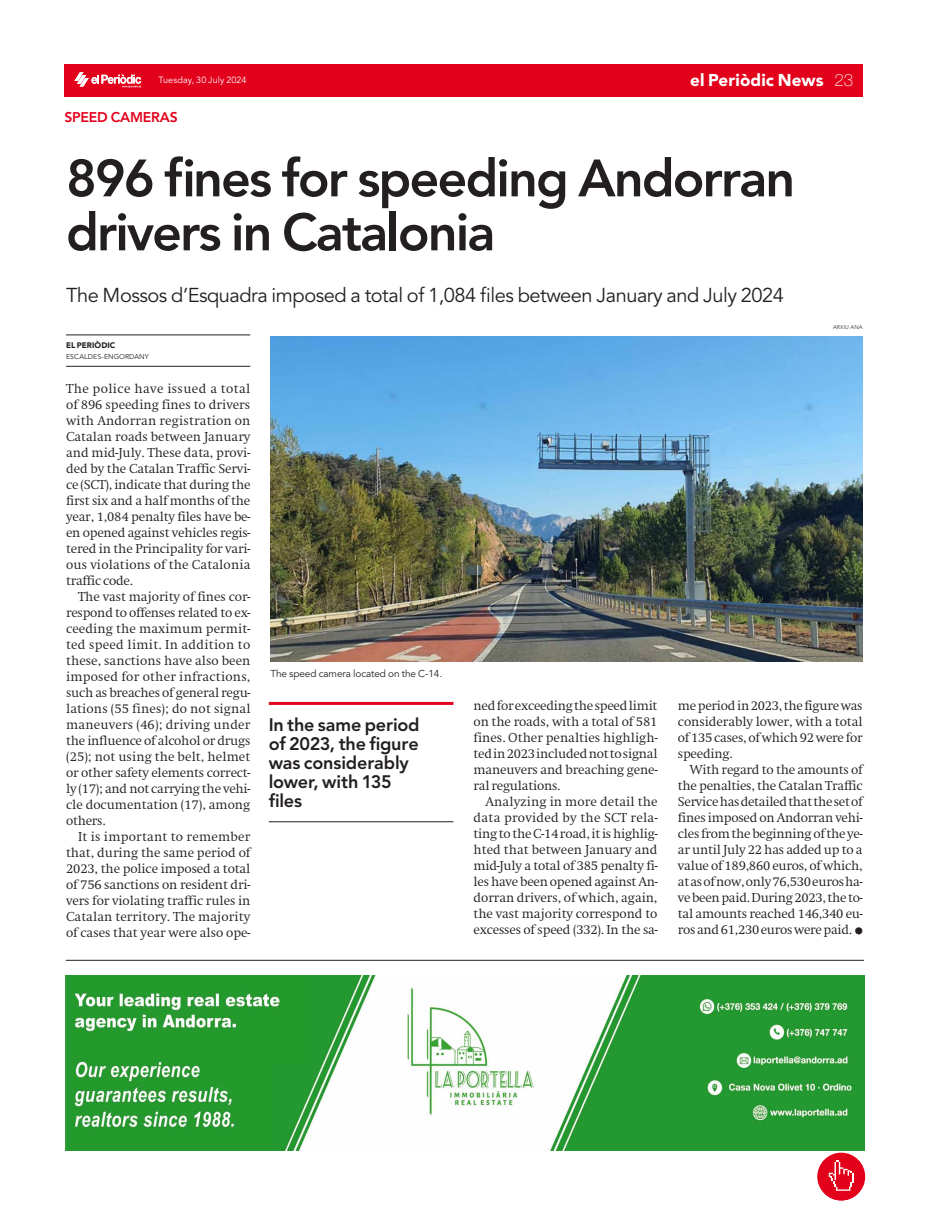
<style>
.page{position:relative;width:927px;height:1220px;background:#fff}
.page>*{position:absolute;margin:0;border:0;box-sizing:border-box;transform-origin:0 0}
.t1{font:800 52px/54px "Avenir LT Std";letter-spacing:-.035em;color:#231f20}
.t2{font:20px "Avenir LT Std";letter-spacing:-.025em;color:#231f20}
.t3{font:800 18px/19px "Avenir LT Std";letter-spacing:-.01em;color:#231f20}
.t4{font:900 17px "Avenir LT Std";letter-spacing:.005em;color:#fff}
.t5{font:800 14px "Avenir LT Std";letter-spacing:-.015em;color:#e2001a}
.t6{font:300 12.5px/16px "Swift ND Std";letter-spacing:-.015em;color:#231f20;text-align:justify}
.t7{font:10px "Avenir LT Std";color:#231f20}
.t8{font:9px "Avenir LT Std";letter-spacing:.01em;color:#fff}
.t9{font:900 8px "Avenir LT Std";letter-spacing:.005em;color:#231f20}
.t10{font:7px "Avenir LT Std";letter-spacing:.01em;color:#231f20}
.t11{font:300 5.5px "Avenir LT Std";color:#231f20}
.s1{font-family:"Helvetica Neue LT Std";font-weight:100}
</style>
<div class="page">
<div style="left:64px;top:64px;width:798px;height:32px;background:#e2001a"></div>
<svg style="left:74px;top:72px;width:67px;height:16px"></svg>
<hr style="left:66px;top:960px;width:798px;height:1px;background:#231f20">
<img style="left:66px;top:976px;width:798px;height:174px">
<svg style="left:817px;top:1153px;width:48px;height:48px"></svg>
<hr style="left:66px;top:335px;width:184px;height:1px;background:#231f20">
<hr style="left:66px;top:366px;width:184px;height:1px;background:#231f20">
<img style="left:270px;top:336px;width:592px;height:325px">
<hr style="left:269px;top:702px;width:184px;height:3px;background:#e2001a">
<hr style="left:269px;top:821px;width:184px;height:1px;background:#231f20">
<p class="t8" style="left:158px;top:75px;width:89px">Tuesday, 30 July 2024</p>
<h3 class="t4" style="left:690px;top:70px;width:165px">el Periòdic News <span class="s1">23</span></h3>
<p class="t5" style="left:64px;top:109px;width:106px">Speed cam eras</p>
<h1 class="t1" style="left:66px;top:151px;width:730px">896 fines for speeding Andorran drivers in Catalonia</h1>
<h2 class="t2" style="left:66px;top:284px;width:719px">The M ossos d’Esquadra imposed a total of 1,084 files between January and July 2024</h2>
<p class="t9" style="left:66px;top:340px;width:51px">el periòdic</p>
<p class="t10" style="left:66px;top:352px;width:84px">escaldes-engordany</p>
<p class="t11" style="left:833px;top:324px;width:31px">ARXI U ANA</p>
<p class="t6" style="left:66px;top:380px;width:186px">The police have issued a total of 896 speeding fines to drivers with Andorran registration on Catalan roads between January and mid-July. These data, provi&shy;ded by the Catalan Traffic Servi&shy;ce (SCT), indicate that during the first six and a half months of the year, 1,084 penalty files have be&shy;en opened against vehicles regis&shy;tered in the Principality for vari&shy;ous violations of the Catalonia traffic code.</p>
<p class="t6" style="left:66px;top:588px;width:186px;text-indent:12px">The vast majority of fines cor&shy;respond to offenses related to ex&shy;ceeding the maximum permit&shy;ted speed limit. In addition to these, sanctions have also been imposed for other infractions, such as breaches of general regu&shy;lations (55 fines); do not signal maneuvers (46); driving under the influence of alcohol or drugs (25); not using the belt, helmet or other safety elements correct&shy;ly (17); and not carrying the vehi&shy;cle documentation (17), among others.</p>
<p class="t6" style="left:66px;top:828px;width:186px;text-indent:12px">It is important to remember that, during the same period of 2023, the police imposed a total of 756 sanctions on resident dri&shy;vers for violating traffic rules in Catalan territory. The majority of cases that year were also ope-</p>
<p class="t7" style="left:270px;top:668px;width:173px">The speed camera located on the C-14.</p>
<h3 class="t3" style="left:269px;top:715px;width:152px">In the same period of 2023, the figure was considerably lower, with 135 files</h3>
<p class="t6" style="left:473px;top:698px;width:186px">ned for exceeding the speed limit on the roads, with a total of 581 fines. Other penalties highligh&shy;ted in 2023 included not to signal maneuvers and breaching gene&shy;ral regulations.</p>
<p class="t6" style="left:473px;top:794px;width:185px;text-indent:12px">Analyzing in more detail the data provided by the SCT rela&shy;ting to the C-14 road, it is highlig&shy;hted that between January and mid-July a total of 385 penalty fi&shy;les have been opened against An&shy;dorran drivers, of which, again, the vast majority correspond to excesses of speed (332). In the sa-</p>
<p class="t6" style="left:678px;top:698px;width:186px">me period in 2023, the figure was considerably lower, with a total of 135 cases, of which 92 were for speeding.</p>
<p class="t6" style="left:678px;top:762px;width:186px;text-indent:12px">With regard to the amounts of the penalties, the Catalan Traffic Service has detailed that the set of fines imposed on Andorran vehi&shy;cles from the beginning of the ye&shy;ar until July 22 has added up to a value of 189,860 euros, of which, at as of now, only 76,530 euros ha&shy;ve been paid. During 2023, the to&shy;tal amounts reached 146,340 eu&shy;ros and 61,230 euros were paid.</p>
</div>
